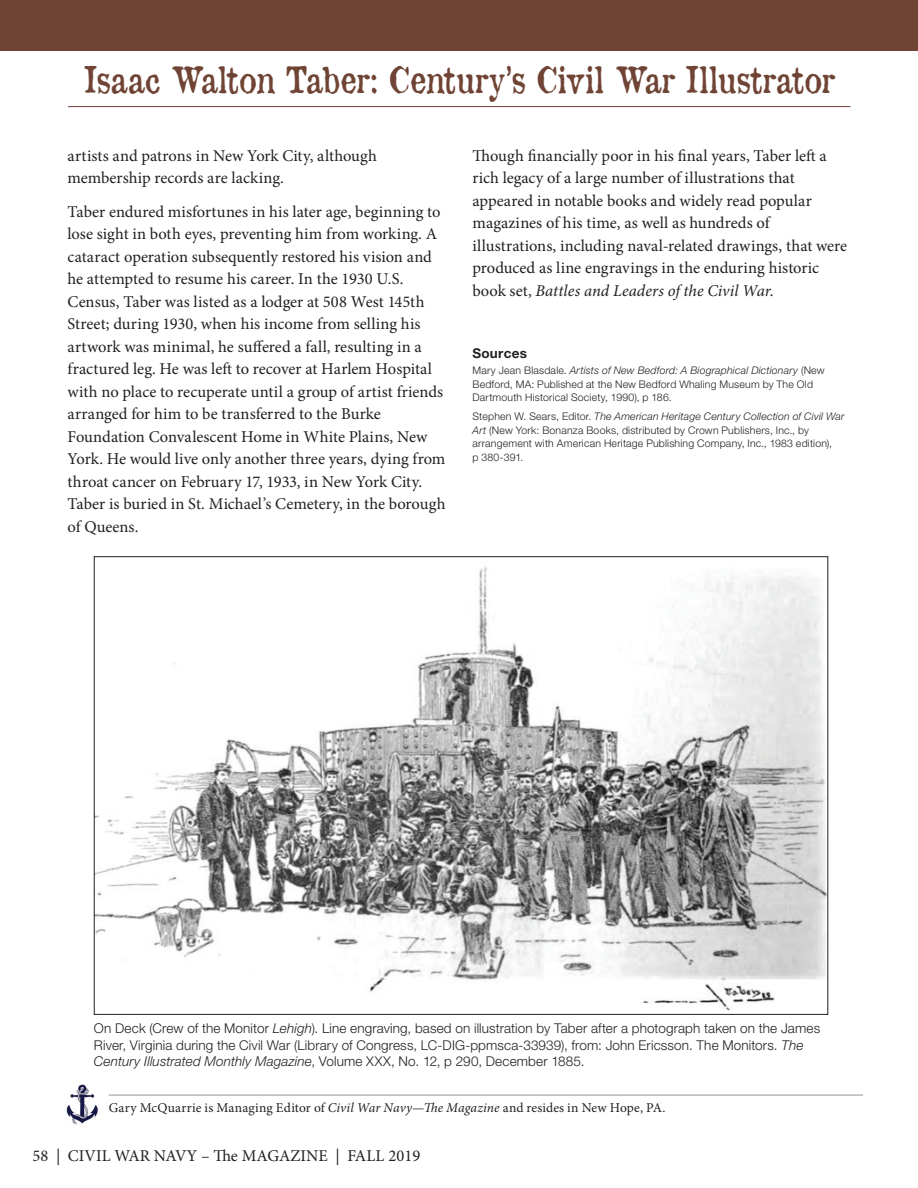
<style>
.page{position:relative;width:918px;height:1188px;background:#fff}
.page>*{position:absolute;margin:0;border:0;box-sizing:border-box;transform-origin:0 0}
.t1{font:36px "Old Newspaper Types";letter-spacing:-.02em;color:#704435;scale:.9 1}
.t2{font:16.5px/22.5px "Minion Pro";color:#231f20}
.t3{font:300 13.5px/16.5px "Helvetica Neue LT Std";letter-spacing:.01em;color:#231f20}
.t4{font:13.5px "Minion Pro";letter-spacing:.015em;color:#231f20}
.t5{font:700 13.5px "Helvetica Neue LT Std";letter-spacing:.02em;color:#231f20}
.t6{font:300 10.5px/13.5px "Helvetica Neue LT Std";letter-spacing:.02em;color:#231f20}
.s1{font-style:italic}
</style>
<div class="page">
<img style="left:96px;top:566px;width:730px;height:445px">
<hr style="left:109px;top:1095px;width:754px;height:1px;background:#939598">
<img style="left:66px;top:1084px;width:32px;height:40px">
<hr style="left:68px;top:106px;width:783px;height:1px;background:#704435">
<div style="left:0;top:0;width:918px;height:51px;background:#704435"></div>
<h1 class="t1" style="left:83px;top:55px;width:837px">Isaac Walton Taber: Century’s Civil War Illustrator</h1>
<p class="t2" style="left:68px;top:144px;width:311px">artists and patrons in New York City, although membership records are lacking.</p>
<p class="t2" style="left:68px;top:200px;width:380px">Taber endured misfortunes in his later age, beginning to lose sight in both eyes, preventing him from working. A cataract operation subsequently restored his vision and he attempted to resume his career. In the 1930 U.S.<br>Census, Taber was listed as a lodger at 508 West 145th Street; during 1930, when his income from selling his artwork was minimal, he suffered a fall, resulting in a fractured leg. He was left to recover at Harlem Hospital with no place to recuperate until a group of artist friends arranged for him to be transferred to the Burke Foundation Convalescent Home in White Plains, New York. He would live only another three years, dying from throat cancer on February 17, 1933, in New York City.<br>Taber is buried in St. Michael’s Cemetery, in the borough of Queens.</p>
<p class="t2" style="left:472px;top:145px;width:376px">Though financially poor in his final years, Taber left a rich legacy of a large number of illustrations that appeared in notable books and widely read popular magazines of his time, as well as hundreds of illustrations, including naval-related drawings, that were produced as line engravings in the enduring historic book set, <span class="s1">Battles and Leaders of the Civil War</span>.</p>
<p class="t5" style="left:472px;top:345px;width:56px">Sources</p>
<p class="t6" style="left:472px;top:364px;width:354px">Mary Jean Blasdale. <span class="s1">Artists of New Bedford: A Biographical Dictionary</span> (New<br>Bedford, MA: Published at the New Bedford Whaling Museum by The Old<br>Dartmouth Historical Society, 1990), p 186.</p>
<p class="t6" style="left:472px;top:410px;width:373px">Stephen W. Sears, Editor. <span class="s1">The American Heritage Century Collection of Civil War Art</span> (New York: Bonanza Books, distributed by Crown Publishers, Inc., by arrangement with American Heritage Publishing Company, Inc., 1983 edition),<br>p 380-391.</p>
<p class="t3" style="left:94px;top:1020px;width:728px">On Deck (Crew of the Monitor <span class="s1">Lehigh</span>). Line engraving, based on illustration by Taber after a photograph taken on the James<br>River, Virginia during the Civil War (Library of Congress, LC-DIG-ppmsca-33939), from: John Ericsson. The Monitors. <span class="s1">The<br>Century Illustrated Monthly Magazine</span>, Volume XXX, No. 12, p 290, December 1885.</p>
<p class="t4" style="left:109px;top:1098px;width:558px">Gary McQuarrie is Managing Editor of <span class="s1">Civil War Navy—The Magazine</span> and resides in New Hope, PA.</p>
<p class="t2" style="left:33px;top:1144px;width:389px">58 | CIVIL WAR NAVY – The MAGAZINE | FALL 2019</p>
</div>
